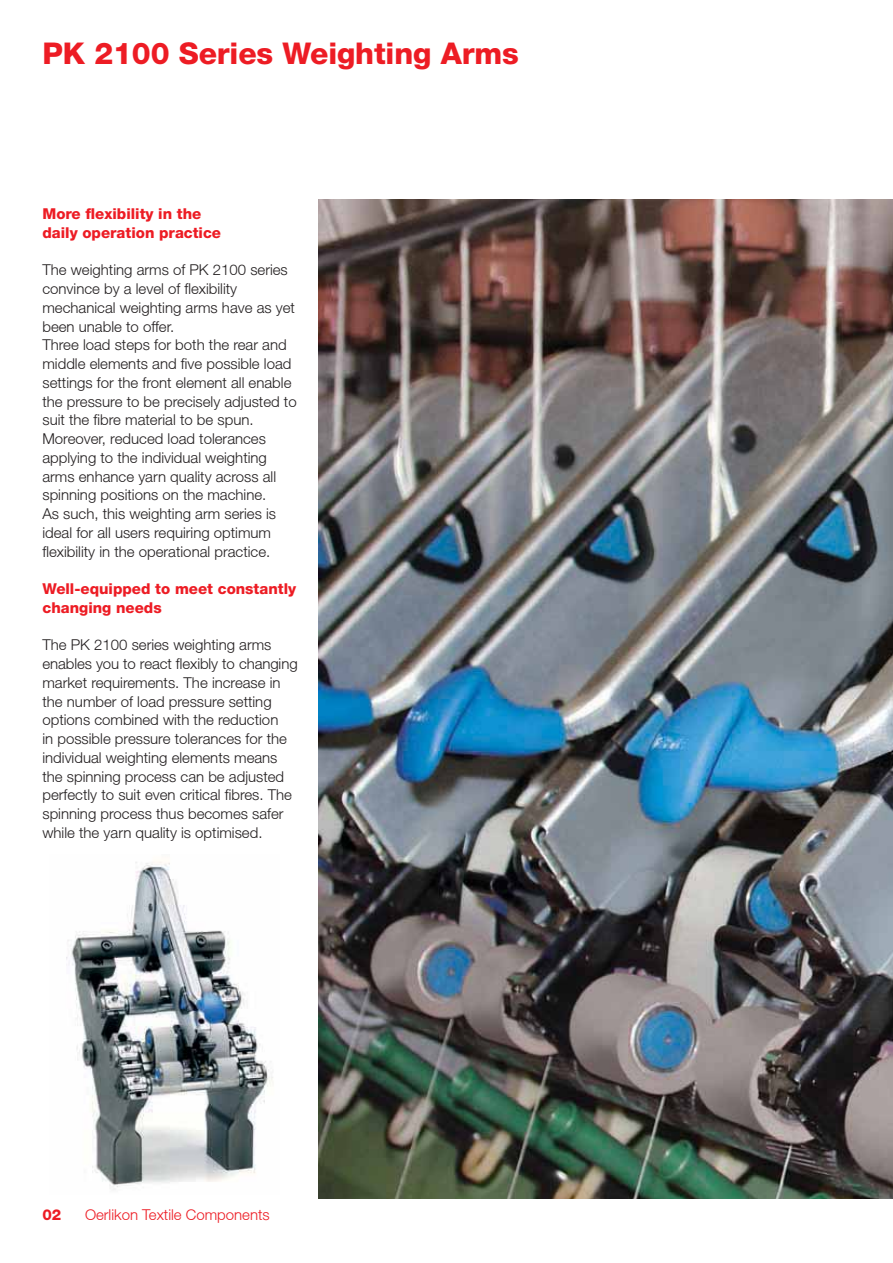
<style>
.page{position:relative;width:893px;height:1263px;background:#fff}
.page>*{position:absolute;margin:0;border:0;box-sizing:border-box;transform-origin:0 0}
.t1{font:800 30px "Helvetica Neue LT";letter-spacing:-.005em;color:#ed1c24}
.t2{font:300 15px/18.8px "Helvetica Neue LT";color:#231f20}
.t3{font:800 15px/18.8px "Helvetica Neue LT";color:#ed1c24}
.t4{font:300 15px "Helvetica Neue LT";color:#ed1c24}
</style>
<div class="page">
<img style="left:319px;top:200px;width:574px;height:999px">
<img style="left:66px;top:861px;width:207px;height:329px">
<h1 class="t1" style="left:42px;top:43px;width:478px">PK 2100 Series Weighting Arms</h1>
<p class="t3" style="left:42px;top:206px;width:180px">More flexibility in the daily operation practice</p>
<p class="t2" style="left:42px;top:262px;width:256px">The weighting arms of PK 2100 series convince by a level of flexibility mechanical weighting arms have as yet been unable to offer.<br>Three load steps for both the rear and middle elements and five possible load settings for the front element all enable the pressure to be precisely adjusted to suit the fibre material to be spun.<br>Moreover, reduced load tolerances applying to the individual weighting arms enhance yarn quality across all spinning positions on the machine.<br>As such, this weighting arm series is ideal for all users requiring optimum flexibility in the operational practice.</p>
<p class="t3" style="left:42px;top:581px;width:255px">Well-equipped to meet constantly changing needs</p>
<p class="t2" style="left:42px;top:637px;width:257px">The PK 2100 series weighting arms enables you to react flexibly to changing market requirements. The increase in the number of load pressure setting options combined with the reduction<br>in possible pressure tolerances for the individual weighting elements means the spinning process can be adjusted perfectly to suit even critical fibres. The spinning process thus becomes safer while the yarn quality is optimised.</p>
<p class="t3" style="left:42px;top:1207px;width:20px">02</p>
<p class="t4" style="left:85px;top:1210px;width:186px">Oerlikon Textile Components</p>
</div>
